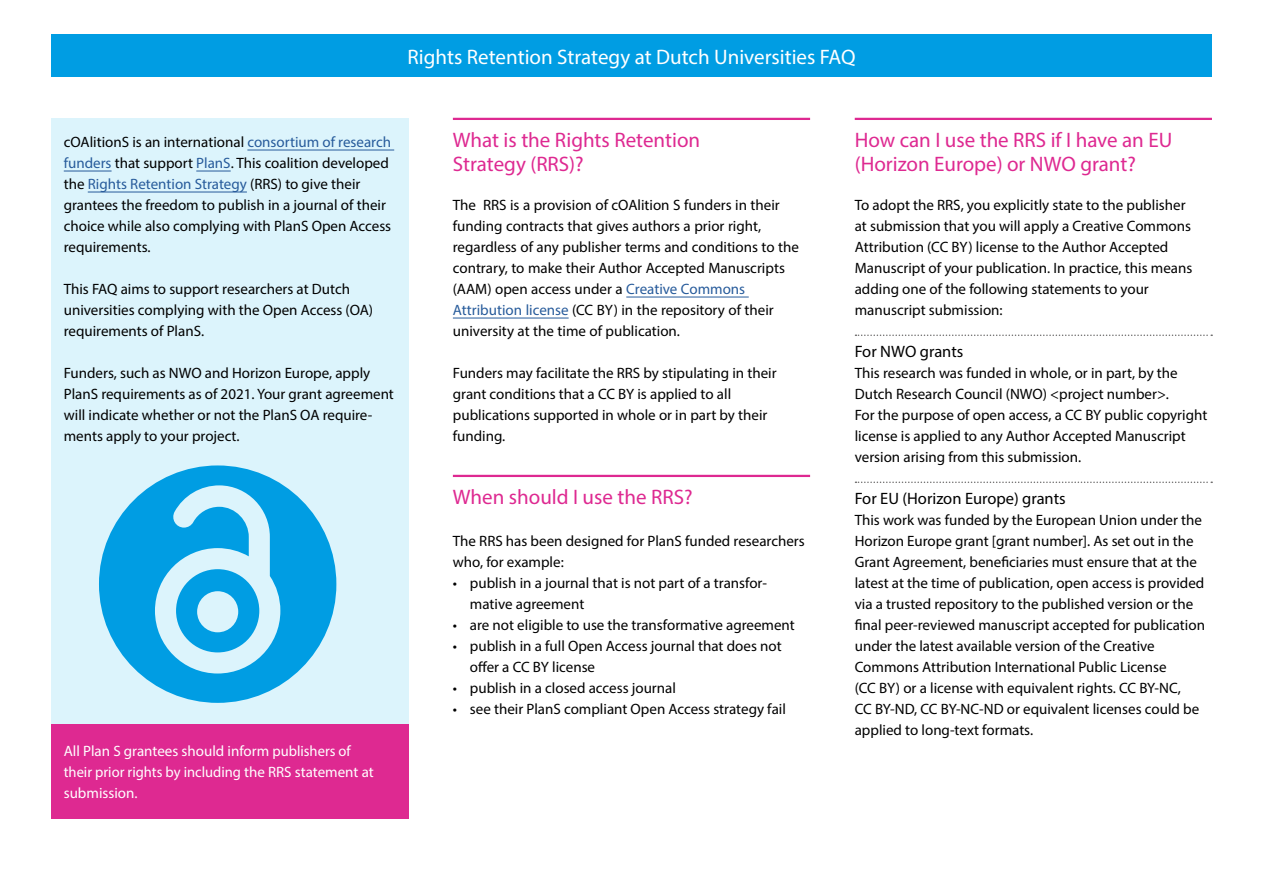
<style>
.page{position:relative;width:1263px;height:893px;background:#fff}
.page>*{position:absolute;margin:0;border:0;box-sizing:border-box;transform-origin:0 0}
.t1{font:21px/24px "Myriad Pro";color:#de2991}
.t2{font:21px "Myriad Pro";color:#fff}
.t3{font:16.5px "Myriad Pro";color:#000}
.t4{font:15px/21px "Myriad Pro";color:#000}
.t5{font:15px/21px "Myriad Pro";color:#fff}
.s1{color:#275b9b}
</style>
<div class="page">
<div style="left:51px;top:118px;width:357px;height:673px;background:#dcf4fc"></div>
<hr style="left:453px;top:118px;width:357px;height:2px;background:#de2991">
<hr style="left:626px;top:297px;width:123px;height:1px;background:#275b9b">
<hr style="left:453px;top:318px;width:116px;height:1px;background:#275b9b">
<hr style="left:453px;top:475px;width:357px;height:2px;background:#de2991">
<hr style="left:855px;top:118px;width:357px;height:2px;background:#de2991">
<svg style="left:855px;top:335px;width:357px;height:1px"></svg>
<svg style="left:855px;top:482px;width:357px;height:1px"></svg>
<div style="left:51px;top:724px;width:357px;height:95px;background:#de2991"></div>
<svg style="left:99px;top:465px;width:237px;height:238px;fill:#009de3"></svg>
<svg style="left:176px;top:569px;width:83px;height:83px"></svg>
<hr style="left:247px;top:150px;width:147px;height:1px;background:#275b9b">
<hr style="left:64px;top:171px;width:48px;height:1px;background:#275b9b">
<hr style="left:196px;top:171px;width:35px;height:1px;background:#275b9b">
<hr style="left:88px;top:192px;width:159px;height:1px;background:#275b9b">
<div style="left:51px;top:34px;width:1161px;height:42px;background:#009de3"></div>
<h1 class="t2" style="left:407px;top:44px;width:450px">Rights Retention Strategy at Dutch Universities FAQ</h1>
<p class="t4" style="left:64px;top:131px;width:329px">cOAlitionS is an international <span class="s1">consortium of research funders</span> that support <span class="s1">PlanS</span>. This coalition developed the <span class="s1">Rights Retention Strategy</span> (RRS) to give their grantees the freedom to publish in a journal of their choice while also complying with PlanS Open Access requirements.</p>
<p class="t4" style="left:64px;top:278px;width:311px">This FAQ aims to support researchers at Dutch universities complying with the Open Access (OA) requirements of PlanS.</p>
<p class="t4" style="left:64px;top:362px;width:332px">Funders, such as NWO and Horizon Europe, apply PlanS requirements as of 2021. Your grant agreement will indicate whether or not the PlanS OA require&shy;ments apply to your project.</p>
<p class="t5" style="left:64px;top:740px;width:311px">All Plan S grantees should inform publishers of their prior rights by including the RRS statement at submission.</p>
<h1 class="t1" style="left:453px;top:128px;width:249px">What is the Rights Retention<br>Strategy (RRS)?</h1>
<p class="t4" style="left:453px;top:194px;width:347px">The RRS is a provision of cOAlition S funders in their funding contracts that gives authors a prior right, regardless of any publisher terms and conditions to the contrary, to make their Author Accepted Manuscripts (AAM) open access under a <span class="s1">Creative Commons Attribution license</span> (CC BY) in the repository of their university at the time of publication.</p>
<p class="t4" style="left:453px;top:362px;width:325px">Funders may facilitate the RRS by stipulating in their grant conditions that a CC BY is applied to all publications supported in whole or in part by their funding.</p>
<h1 class="t1" style="left:453px;top:485px;width:241px">When should I use the RRS?</h1>
<p class="t4" style="left:453px;top:530px;width:353px">The RRS has been designed for PlanS funded researchers who, for example:</p>
<p class="t4" style="left:470px;top:572px;width:299px;text-indent:-17px">• publish in a journal that is not part of a transfor&shy;mative agreement</p>
<p class="t4" style="left:453px;top:614px;width:343px">• are not eligible to use the transformative agreement</p>
<p class="t4" style="left:470px;top:635px;width:313px;text-indent:-17px">• publish in a full Open Access journal that does not offer a CC BY license</p>
<p class="t4" style="left:453px;top:677px;width:225px">• publish in a closed access journal</p>
<p class="t4" style="left:453px;top:698px;width:335px">• see their PlanS compliant Open Access strategy fail</p>
<h1 class="t1" style="left:855px;top:128px;width:319px">How can I use the RRS if I have an EU (Horizon Europe) or NWO grant?</h1>
<p class="t4" style="left:855px;top:194px;width:339px">To adopt the RRS, you explicitly state to the publisher at submission that you will apply a Creative Commons Attribution (CC BY) license to the Author Accepted Manuscript of your publication. In practice, this means adding one of the following statements to your manuscript submission:</p>
<p class="t3" style="left:855px;top:341px;width:110px">For NWO grants</p>
<p class="t4" style="left:855px;top:362px;width:354px">This research was funded in whole, or in part, by the Dutch Research Council (NWO) &lt;project number&gt;.<br>For the purpose of open access, a CC BY public copyright license is applied to any Author Accepted Manuscript version arising from this submission.</p>
<p class="t3" style="left:855px;top:488px;width:212px">For EU (Horizon Europe) grants</p>
<p class="t4" style="left:855px;top:509px;width:352px">This work was funded by the European Union under the Horizon Europe grant [grant number]. As set out in the Grant Agreement, beneficiaries must ensure that at the latest at the time of publication, open access is provided via a trusted repository to the published version or the final peer-reviewed manuscript accepted for publication under the latest available version of the Creative Commons Attribution International Public License<br>(CC BY) or a license with equivalent rights. CC BY-NC,<br>CC BY-ND, CC BY-NC-ND or equivalent licenses could be applied to long-text formats.</p>
</div>
